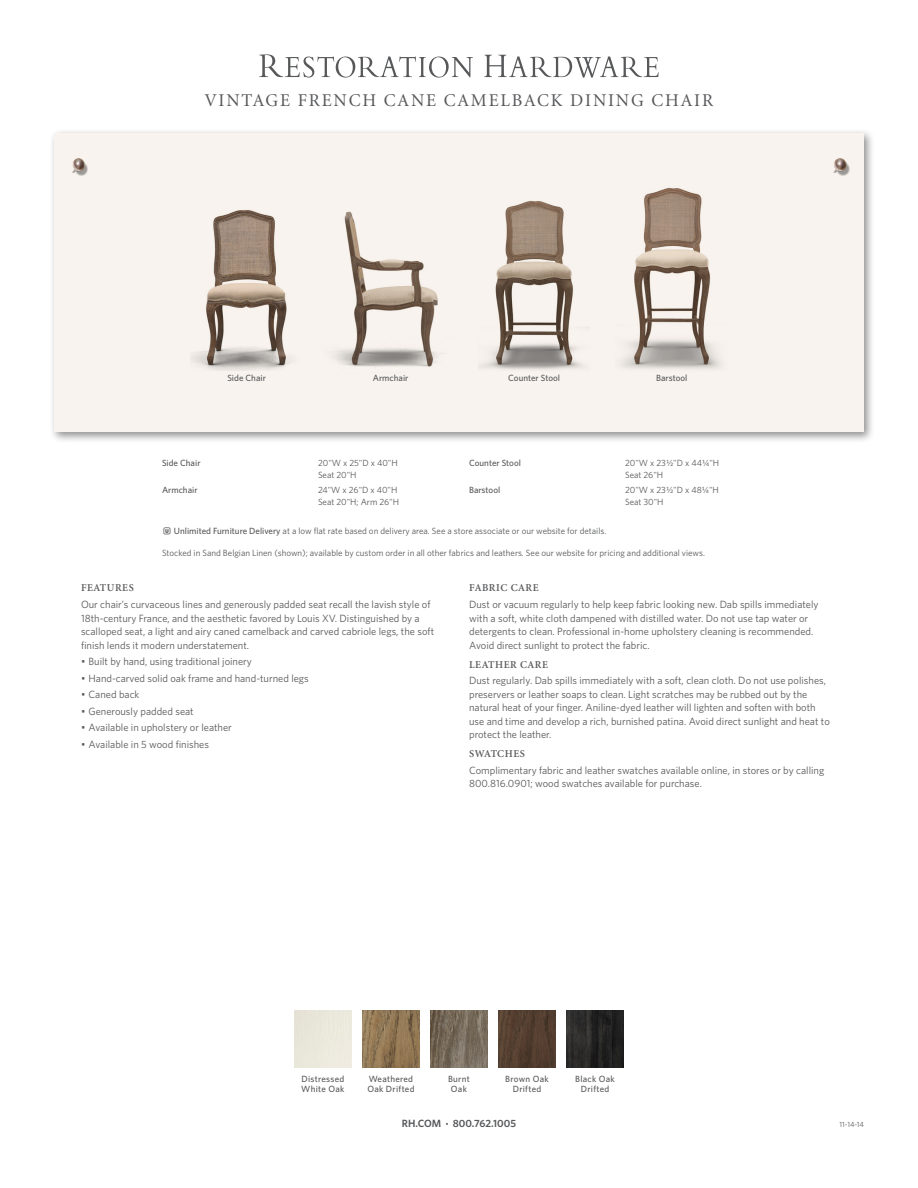
<style>
.page{position:relative;width:918px;height:1188px;background:#fff}
.page>*{position:absolute;margin:0;border:0;box-sizing:border-box;transform-origin:0 0}
.Collection_Name{font:18px "Minion";letter-spacing:.1em;color:#57585a}
.Body_Copy{font:10.5px/13.5px "Whitney";color:#57585a}
.Feature_Subhead{font:600 10.5px "Minion";letter-spacing:.05em;color:#57585a}
.t1{font:600 10.5px "Whitney";color:#57585a}
.FurnitureDelivery{font:9px "Whitney";color:#57585a}
.Unlimited_Delivery{font:9px "Whitney";color:#57585a}
.Line_List{font:9px/12px "Whitney";color:#57585a}
.Swatch_Caption{font:500 9px/10.5px "Whitney";letter-spacing:.03em;color:#57585a;text-align:center}
.Product_Caption{font:500 9px "Whitney";color:#57585a}
.Line_List-2{font:500 9px "Whitney";color:#57585a}
.t2{font:7.5px "Whitney";color:#57585a}
.s1{font-family:"Whitney Numeric"}
.s2{font-weight:500}
.s3{font-size:6px}
</style>
<div class="page">
<div style="left:49px;top:128px;width:827px;height:316px;background:#231f20;opacity:.5"></div>
<div style="left:54px;top:133px;width:810px;height:299px;background:#f8f3ee"></div>
<img style="left:72px;top:158px;width:16px;height:18px">
<img style="left:833px;top:158px;width:17px;height:18px">
<svg style="left:259px;top:54px;width:214px;height:24px"></svg>
<svg style="left:484px;top:55px;width:175px;height:23px"></svg>
<img style="left:621px;top:188px;width:100px;height:181px">
<img style="left:479px;top:201px;width:104px;height:169px">
<img style="left:191px;top:210px;width:99px;height:160px">
<img style="left:333px;top:211px;width:110px;height:156px">
<img style="left:498px;top:1011px;width:58px;height:57px">
<img style="left:566px;top:1011px;width:58px;height:57px">
<img style="left:430px;top:1011px;width:58px;height:57px">
<img style="left:362px;top:1011px;width:58px;height:57px">
<p class="Collection_Name" style="left:205px;top:92px;width:510px">VINTAGE FRENCH CANE CAMELBACK DINING CHAIR</p>
<p class="Product_Caption" style="left:227px;top:373px;width:40px">Side Chair</p>
<p class="Product_Caption" style="left:373px;top:373px;width:37px">Armchair</p>
<p class="Product_Caption" style="left:508px;top:373px;width:53px">Counter Stool</p>
<p class="Product_Caption" style="left:656px;top:373px;width:33px">Barstool</p>
<p class="Line_List-2" style="left:162px;top:458px;width:40px">Side Chair</p>
<p class="Line_List" style="left:318px;top:457px;width:81px">20"W x 25"D x 40"H<br>Seat 20"H</p>
<p class="Line_List-2" style="left:162px;top:485px;width:37px">Armchair</p>
<p class="Line_List" style="left:318px;top:484px;width:83px">24"W x 26"D x 40"H<br>Seat 20"H; Arm 26"H</p>
<p class="Line_List-2" style="left:469px;top:458px;width:53px">Counter Stool</p>
<p class="Line_List" style="left:625px;top:457px;width:96px">20"W x 23<span class="s1">½</span>"D x 44<span class="s1">¼</span>"H<br>Seat 26"H</p>
<p class="Line_List-2" style="left:469px;top:485px;width:33px">Barstool</p>
<p class="Line_List" style="left:625px;top:484px;width:95px">20"W x 23<span class="s1">½</span>"D x 48<span class="s1">¼</span>"H<br>Seat 30"H</p>
<p class="Unlimited_Delivery" style="left:162px;top:526px;width:446px">◻ <span class="s2">Unlimited Furniture Delivery</span> at a low flat rate based on delivery area. See a store associate or our website for details.</p>
<p class="FurnitureDelivery" style="left:162px;top:548px;width:545px">Stocked in Sand Belgian Linen (shown); available by custom order in all other fabrics and leathers. See our website for pricing and additional views.</p>
<p class="Feature_Subhead" style="left:81px;top:583px;width:54px">FEATURES</p>
<p class="Body_Copy" style="left:81px;top:598px;width:355px">Our chair’s curvaceous lines and generously padded seat recall the lavish style of 18th-century France, and the aesthetic favored by Louis XV. Distinguished by a scalloped seat, a light and airy caned camelback and carved cabriole legs, the soft finish lends it modern understatement.</p>
<p class="Body_Copy" style="left:81px;top:655px;width:172px">• Built by hand, using traditional joinery</p>
<p class="Body_Copy" style="left:81px;top:671px;width:229px">• Hand-carved solid oak frame and hand-turned legs</p>
<p class="Body_Copy" style="left:81px;top:688px;width:60px">• Caned back</p>
<p class="Body_Copy" style="left:81px;top:704px;width:114px">• Generously padded seat</p>
<p class="Body_Copy" style="left:81px;top:721px;width:152px">• Available in upholstery or leather</p>
<p class="Body_Copy" style="left:81px;top:737px;width:130px">• Available in 5 wood finishes</p>
<p class="Feature_Subhead" style="left:469px;top:583px;width:71px">FABRIC CARE</p>
<p class="Body_Copy" style="left:469px;top:598px;width:351px">Dust or vacuum regularly to help keep fabric looking new. Dab spills immediately with a soft, white cloth dampened with distilled water. Do not use tap water or detergents to clean. Professional in-home upholstery cleaning is recommended.<br>Avoid direct sunlight to protect the fabric.</p>
<p class="Feature_Subhead" style="left:469px;top:659px;width:80px">LEATHER CARE</p>
<p class="Body_Copy" style="left:469px;top:674px;width:362px">Dust regularly. Dab spills immediately with a soft, clean cloth. Do not use polishes, preservers or leather soaps to clean. Light scratches may be rubbed out by the natural heat of your finger. Aniline-dyed leather will lighten and soften with both use and time and develop a rich, burnished patina. Avoid direct sunlight and heat to protect the leather.</p>
<p class="Feature_Subhead" style="left:469px;top:749px;width:57px">SWATCHES</p>
<p class="Body_Copy" style="left:469px;top:763px;width:357px">Complimentary fabric and leather swatches available online, in stores or by calling<br>800.816.0901; wood swatches available for purchase.</p>
<p class="Swatch_Caption" style="left:302px;top:1073px;width:44px">Distressed</p>
<p class="Swatch_Caption" style="left:301px;top:1084px;width:45px">White Oak</p>
<p class="Swatch_Caption" style="left:367px;top:1073px;width:49px;text-align:left">Weathered<br>Oak Drifted</p>
<p class="Swatch_Caption" style="left:448px;top:1073px;width:23px">Burnt<br>Oak</p>
<p class="Swatch_Caption" style="left:505px;top:1073px;width:45px">Brown Oak<br>Drifted</p>
<p class="Swatch_Caption" style="left:575px;top:1073px;width:41px">Black Oak</p>
<p class="Swatch_Caption" style="left:581px;top:1084px;width:30px">Drifted</p>
<p class="t1" style="left:402px;top:1117px;width:116px">RH.COM <span class="s3">•</span> 800.762.1005</p>
<p class="t2" style="left:840px;top:1120px;width:26px">11-14-14</p>
</div>
